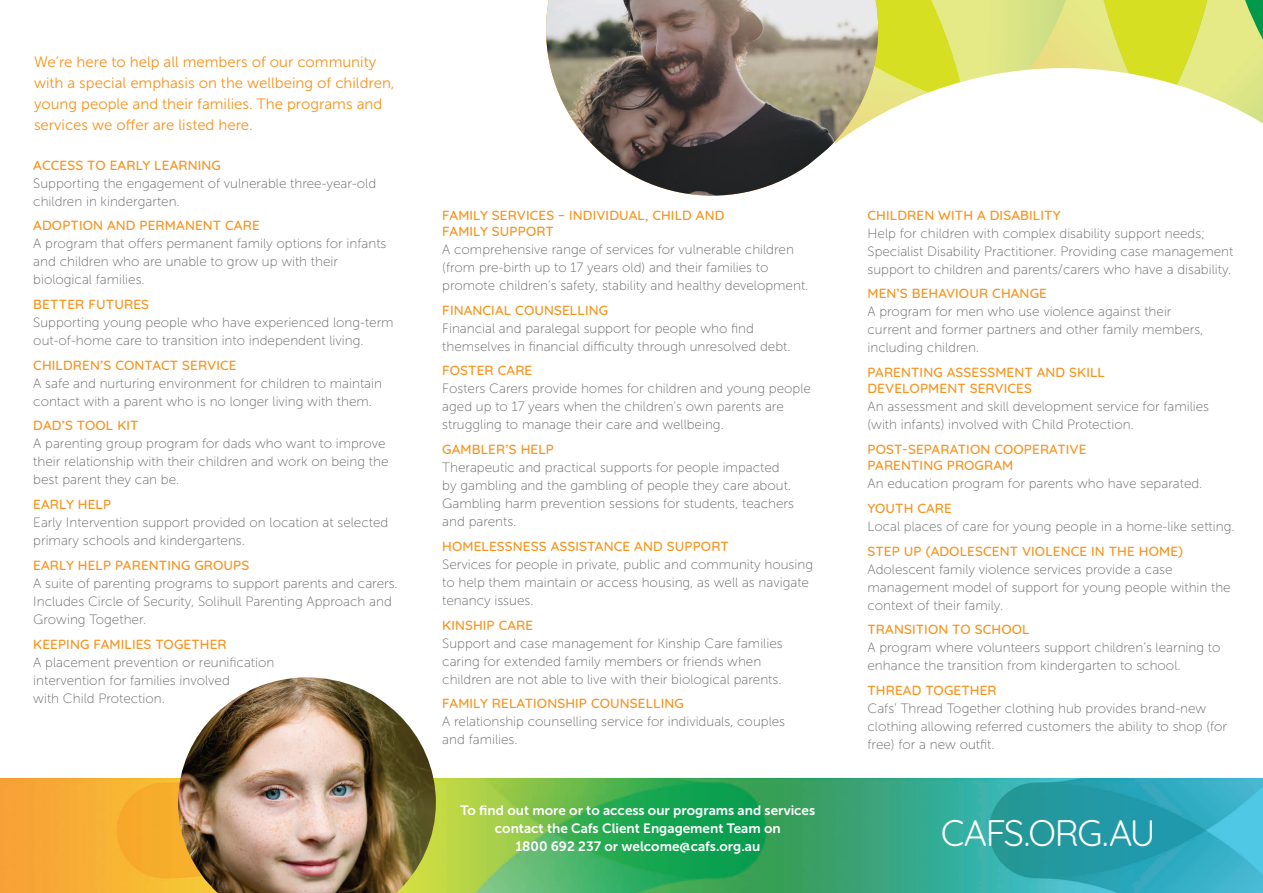
<style>
.page{position:relative;width:1263px;height:893px;background:#fff}
.page>*{position:absolute;margin:0;border:0;box-sizing:border-box;transform-origin:0 0}
.page_contents_-_whit{font:36px "Quicksand";letter-spacing:-.045em;color:#fff}
.Intro_Paragragh_-_or{font:15px/21px "Museo Sans 300";color:#f7931d}
.Body_Text{font:13.5px/18px "Museo Sans 100";color:#666869}
.Heading_-_orange{font:500 13.5px/16.2px "Quicksand";letter-spacing:.01em;color:#f7931d}
.white_body_text{font:13.5px/18px "Museo Sans 700";color:#fff;text-align:center}
</style>
<div class="page">
<img style="left:546px;top:0;width:310px;height:193px">
<svg style="left:856px;top:0;width:407px;height:68px"></svg>
<svg style="left:679px;top:68px;width:584px;height:128px"></svg>
<img style="left:0;top:778px;width:1263px;height:115px">
<img style="left:178px;top:677px;width:258px;height:216px">
<p class="Intro_Paragragh_-_or" style="left:34px;top:51px;width:362px">We’re here to help all members of our community with a special emphasis on the wellbeing of children, young people and their families. The programs and services we offer are listed here.</p>
<p class="Heading_-_orange" style="left:33px;top:155px;width:189px">ACCESS TO EARLY LEARNING</p>
<p class="Body_Text" style="left:33px;top:174px;width:344px">Supporting the engagement of vulnerable three-year-old children in kindergarten.</p>
<p class="Heading_-_orange" style="left:33px;top:216px;width:228px">ADOPTION AND PERMANENT CARE</p>
<p class="Body_Text" style="left:33px;top:235px;width:355px">A program that offers permanent family options for infants and children who are unable to grow up with their biological families.</p>
<p class="Heading_-_orange" style="left:33px;top:295px;width:117px">BETTER FUTURES</p>
<p class="Body_Text" style="left:33px;top:313px;width:362px">Supporting young people who have experienced long-term out-of-home care to transition into independent living.</p>
<p class="Heading_-_orange" style="left:33px;top:356px;width:205px">CHILDREN’S CONTACT SERVICE</p>
<p class="Body_Text" style="left:33px;top:374px;width:350px">A safe and nurturing environment for children to maintain contact with a parent who is no longer living with them.</p>
<p class="Heading_-_orange" style="left:33px;top:416px;width:107px">DAD’S TOOL KIT</p>
<p class="Body_Text" style="left:33px;top:435px;width:357px">A parenting group program for dads who want to improve their relationship with their children and work on being the best parent they can be.</p>
<p class="Heading_-_orange" style="left:33px;top:495px;width:79px">EARLY HELP</p>
<p class="Body_Text" style="left:33px;top:514px;width:357px">Early Intervention support provided on location at selected primary schools and kindergartens.</p>
<p class="Heading_-_orange" style="left:33px;top:556px;width:218px">EARLY HELP PARENTING GROUPS</p>
<p class="Body_Text" style="left:33px;top:574px;width:366px">A suite of parenting programs to support parents and carers.<br>Includes Circle of Security, Solihull Parenting Approach and<br>Growing Together.</p>
<p class="Heading_-_orange" style="left:33px;top:634px;width:195px">KEEPING FAMILIES TOGETHER</p>
<p class="Body_Text" style="left:33px;top:653px;width:243px">A placement prevention or reunification intervention for families involved<br>with Child Protection.</p>
<p class="Heading_-_orange" style="left:442px;top:206px;width:284px">FAMILY SERVICES – INDIVIDUAL, CHILD AND<br>FAMILY SUPPORT</p>
<p class="Body_Text" style="left:442px;top:240px;width:368px">A comprehensive range of services for vulnerable children (from pre-birth up to 17 years old) and their families to promote children’s safety, stability and healthy development.</p>
<p class="Heading_-_orange" style="left:442px;top:300px;width:167px">FINANCIAL COUNSELLING</p>
<p class="Body_Text" style="left:442px;top:319px;width:350px">Financial and paralegal support for people who find themselves in financial difficulty through unresolved debt.</p>
<p class="Heading_-_orange" style="left:442px;top:361px;width:92px">FOSTER CARE</p>
<p class="Body_Text" style="left:442px;top:380px;width:370px">Fosters Carers provide homes for children and young people aged up to 17 years when the children’s own parents are struggling to manage their care and wellbeing.</p>
<p class="Heading_-_orange" style="left:442px;top:440px;width:113px">GAMBLER’S HELP</p>
<p class="Body_Text" style="left:442px;top:459px;width:353px">Therapeutic and practical supports for people impacted by gambling and the gambling of people they care about.<br>Gambling harm prevention sessions for students, teachers and parents.</p>
<p class="Heading_-_orange" style="left:442px;top:537px;width:288px">HOMELESSNESS ASSISTANCE AND SUPPORT</p>
<p class="Body_Text" style="left:442px;top:555px;width:372px">Services for people in private, public and community housing to help them maintain or access housing, as well as navigate tenancy issues.</p>
<p class="Heading_-_orange" style="left:442px;top:615px;width:93px">KINSHIP CARE</p>
<p class="Body_Text" style="left:442px;top:634px;width:342px">Support and case management for Kinship Care families caring for extended family members or friends when children are not able to live with their biological parents.</p>
<p class="Heading_-_orange" style="left:442px;top:694px;width:243px">FAMILY RELATIONSHIP COUNSELLING</p>
<p class="Body_Text" style="left:442px;top:713px;width:344px">A relationship counselling service for individuals, couples and families.</p>
<p class="white_body_text" style="left:460px;top:801px;width:356px">To find out more or to access our programs and services contact the Cafs Client Engagement Team on<br>1800 692 237 or welcome@cafs.org.au</p>
<p class="Heading_-_orange" style="left:867px;top:206px;width:194px">CHILDREN WITH A DISABILITY</p>
<p class="Body_Text" style="left:867px;top:224px;width:367px">Help for children with complex disability support needs;<br>Specialist Disability Practitioner. Providing case management support to children and parents/carers who have a disability.</p>
<p class="Heading_-_orange" style="left:867px;top:284px;width:181px">MEN’S BEHAVIOUR CHANGE</p>
<p class="Body_Text" style="left:867px;top:303px;width:338px">A program for men who use violence against their current and former partners and other family members, including children.</p>
<p class="Heading_-_orange" style="left:867px;top:363px;width:239px">PARENTING ASSESSMENT AND SKILL<br>DEVELOPMENT SERVICES</p>
<p class="Body_Text" style="left:867px;top:398px;width:343px">An assessment and skill development service for families (with infants) involved with Child Protection.</p>
<p class="Heading_-_orange" style="left:867px;top:440px;width:220px">POST-SEPARATION COOPERATIVE<br>PARENTING PROGRAM</p>
<p class="Body_Text" style="left:867px;top:475px;width:336px">An education program for parents who have separated.</p>
<p class="Heading_-_orange" style="left:867px;top:499px;width:86px">YOUTH CARE</p>
<p class="Body_Text" style="left:867px;top:517px;width:369px">Local places of care for young people in a home-like setting.</p>
<p class="Heading_-_orange" style="left:867px;top:541px;width:317px">STEP UP (ADOLESCENT VIOLENCE IN THE HOME)</p>
<p class="Body_Text" style="left:867px;top:560px;width:365px">Adolescent family violence services provide a case management model of support for young people within the context of their family.</p>
<p class="Heading_-_orange" style="left:867px;top:620px;width:164px">TRANSITION TO SCHOOL</p>
<p class="Body_Text" style="left:867px;top:639px;width:354px">A program where volunteers support children’s learning to enhance the transition from kindergarten to school.</p>
<p class="Heading_-_orange" style="left:867px;top:681px;width:131px">THREAD TOGETHER</p>
<p class="Body_Text" style="left:867px;top:700px;width:361px">Cafs’ Thread Together clothing hub provides brand-new clothing allowing referred customers the ability to shop (for free) for a new outfit.</p>
<p class="page_contents_-_whit" style="left:941px;top:805px;width:216px">CAFS.ORG.AU</p>
</div>
